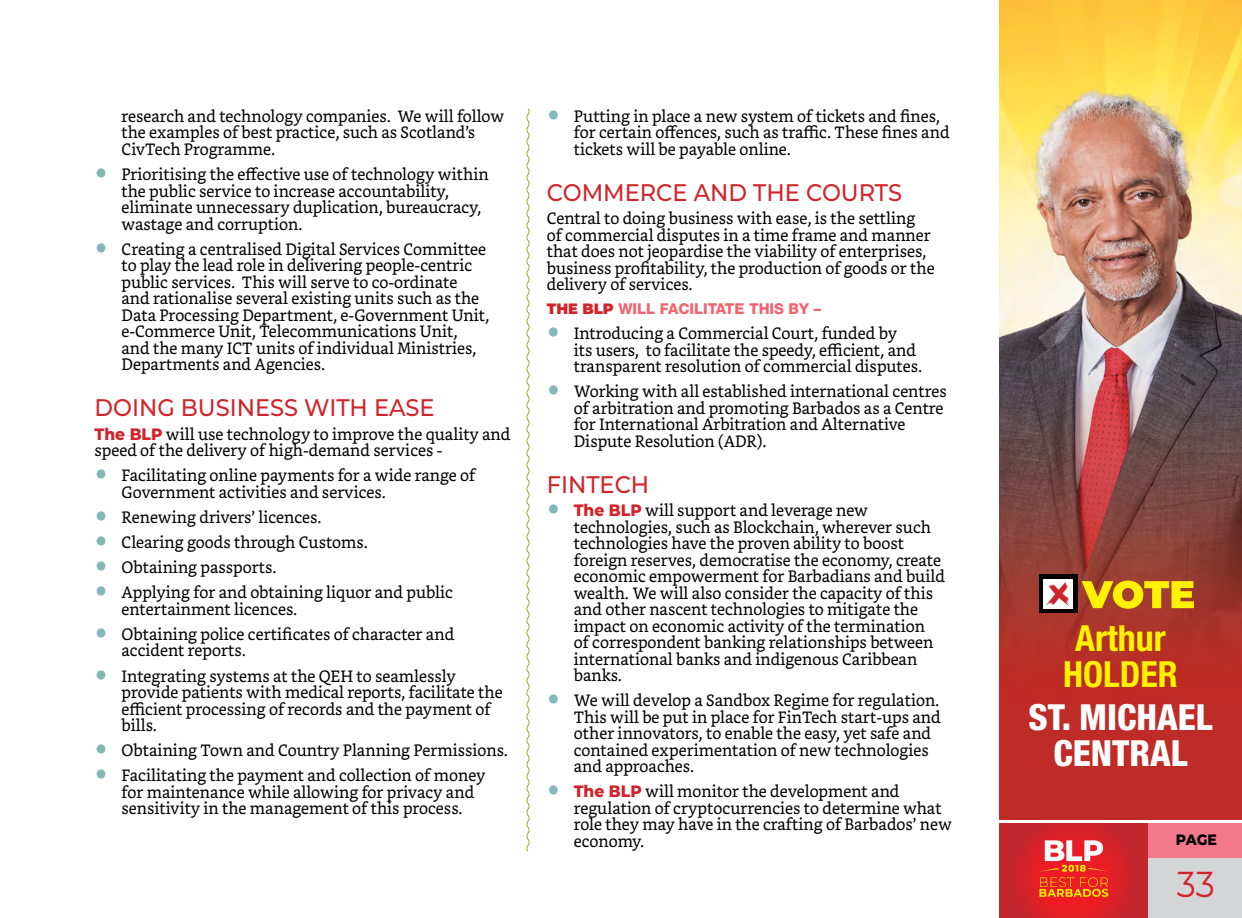
<style>
.page{position:relative;width:1242px;height:918px;background:#fff}
.page>*{position:absolute;margin:0;border:0;box-sizing:border-box;transform-origin:0 0}
.candidate_name{font:800 condensed 36px/36px "Helvetica Neue LT Std";color:#fff;text-align:center}
.candidate_name-2{font:700 condensed 36px/36px "Helvetica Neue LT Std";color:#fff200;text-align:center}
.t1{font:36px "Montserrat";color:#d2232a;scale:.94 1}
.BODY_SUBHEAD{font:500 24px "Montserrat";color:#d2232a;scale:.94 1}
.BODY_TEXT{font:16.5px/16.5px "Bookerly";color:#000;scale:.94 1}
.BODY_SUB_SUB{font:800 15px "Helvetica Neue LT Std";color:#f1636f}
.t2{font:800 15px "Montserrat";color:#000;scale:.94 1}
.s1{font-family:"Rockwell Std";font-weight:800;font-size:28.5px;color:#85b7b8}
.s2{font-family:"Montserrat";font-weight:800;color:#d2232a}
.s3{font-family:"Montserrat";font-weight:900;color:#d2232a}
</style>
<div class="page">
<div style="left:1148px;top:824px;width:94px;height:36px;background:#f3788b"></div>
<div style="left:1148px;top:858px;width:94px;height:60px;background:#d4d5d6"></div>
<svg style="left:999px;top:824px;width:149px;height:94px;background:#cf232a"></svg>
<svg style="left:1040px;top:840px;width:68px;height:57px"></svg>
<img style="left:999px;top:0;width:243px;height:819px">
<svg style="left:1082px;top:581px;width:112px;height:28px;background:#d8a613"></svg>
<div style="left:1039px;top:575px;width:38px;height:38px;background:#000"></div>
<div style="left:1043px;top:579px;width:30px;height:30px;background:#fff"></div>
<svg style="left:1046px;top:582px;width:23px;height:24px"></svg>
<svg style="left:526px;top:108px;width:4px;height:744px"></svg>
<p class="BODY_TEXT" style="left:122px;top:108px;width:409px">research and technology companies. We will follow the examples of best practice, such as Scotland’s<br>CivTech Programme.</p>
<p class="BODY_TEXT" style="left:122px;top:166px;width:392px;text-indent:-27px"><span class="s1">•</span> Prioritising the effective use of technology within the public service to increase accountability, eliminate unnecessary duplication, bureaucracy, wastage and corruption.</p>
<p class="BODY_TEXT" style="left:122px;top:241px;width:393px;text-indent:-27px"><span class="s1">•</span> Creating a centralised Digital Services Committee to play the lead role in delivering people-centric public services. This will serve to co-ordinate and rationalise several existing units such as the Data Processing Department, e-Government Unit, e-Commerce Unit, Telecommunications Unit, and the many ICT units of individual Ministries, Departments and Agencies.</p>
<p class="BODY_SUBHEAD" style="left:94px;top:391px;width:363px">DOING BUSINESS WITH EASE</p>
<p class="BODY_TEXT" style="left:94px;top:426px;width:444px"><span class="s2">The BLP</span> will use technology to improve the quality and speed of the delivery of high-demand services -</p>
<p class="BODY_TEXT" style="left:122px;top:467px;width:378px;text-indent:-27px"><span class="s1">•</span> Facilitating online payments for a wide range of<br>Government activities and services.</p>
<p class="BODY_TEXT" style="left:94px;top:509px;width:243px"><span class="s1">•</span> Renewing drivers’ licences.</p>
<p class="BODY_TEXT" style="left:94px;top:534px;width:292px"><span class="s1">•</span> Clearing goods through Customs.</p>
<p class="BODY_TEXT" style="left:94px;top:559px;width:195px"><span class="s1">•</span> Obtaining passports.</p>
<p class="BODY_TEXT" style="left:122px;top:584px;width:354px;text-indent:-27px"><span class="s1">•</span> Applying for and obtaining liquor and public entertainment licences.</p>
<p class="BODY_TEXT" style="left:122px;top:626px;width:356px;text-indent:-27px"><span class="s1">•</span> Obtaining police certificates of character and accident reports.</p>
<p class="BODY_TEXT" style="left:122px;top:668px;width:407px;text-indent:-27px"><span class="s1">•</span> Integrating systems at the QEH to seamlessly provide patients with medical reports, facilitate the efficient processing of records and the payment of bills.</p>
<p class="BODY_TEXT" style="left:94px;top:742px;width:441px"><span class="s1">•</span> Obtaining Town and Country Planning Permissions.</p>
<p class="BODY_TEXT" style="left:122px;top:767px;width:389px;text-indent:-27px"><span class="s1">•</span> Facilitating the payment and collection of money for maintenance while allowing for privacy and sensitivity in the management of this process.</p>
<p class="BODY_TEXT" style="left:574px;top:108px;width:401px;text-indent:-27px"><span class="s1">•</span> Putting in place a new system of tickets and fines, for certain offences, such as traffic. These fines and tickets will be payable online.</p>
<p class="BODY_SUBHEAD" style="left:547px;top:176px;width:379px">COMMERCE AND THE COURTS</p>
<p class="BODY_TEXT" style="left:547px;top:210px;width:414px">Central to doing business with ease, is the settling of commercial disputes in a time frame and manner that does not jeopardise the viability of enterprises, business profitability, the production of goods or the delivery of services.</p>
<p class="BODY_SUB_SUB" style="left:547px;top:300px;width:276px"><span class="s3">THE BLP</span> WILL FACILITATE THIS BY –</p>
<p class="BODY_TEXT" style="left:574px;top:325px;width:372px;text-indent:-27px"><span class="s1">•</span> Introducing a Commercial Court, funded by<br>its users, to facilitate the speedy, efficient, and transparent resolution of commercial disputes.</p>
<p class="BODY_TEXT" style="left:574px;top:383px;width:398px;text-indent:-27px"><span class="s1">•</span> Working with all established international centres of arbitration and promoting Barbados as a Centre for International Arbitration and Alternative Dispute Resolution (ADR).</p>
<p class="BODY_SUBHEAD" style="left:547px;top:468px;width:111px">FINTECH</p>
<p class="BODY_TEXT" style="left:574px;top:502px;width:396px;text-indent:-27px"><span class="s1">•</span> <span class="s2">The BLP</span> will support and leverage new technologies, such as Blockchain, wherever such technologies have the proven ability to boost foreign reserves, democratise the economy, create economic empowerment for Barbadians and build wealth. We will also consider the capacity of this and other nascent technologies to mitigate the impact on economic activity of the termination<br>of correspondent banking relationships between international banks and indigenous Caribbean banks.</p>
<p class="BODY_TEXT" style="left:574px;top:692px;width:392px;text-indent:-27px"><span class="s1">•</span> We will develop a Sandbox Regime for regulation.<br>This will be put in place for FinTech start-ups and other innovators, to enable the easy, yet safe and contained experimentation of new technologies and approaches.</p>
<p class="BODY_TEXT" style="left:574px;top:784px;width:404px;text-indent:-27px"><span class="s1">•</span> <span class="s2">The BLP</span> will monitor the development and regulation of cryptocurrencies to determine what role they may have in the crafting of Barbados’ new economy.</p>
<p class="candidate_name-2" style="left:1063px;top:620px;width:116px">Arthur<br>HOLDER</p>
<p class="candidate_name" style="left:1028px;top:698px;width:186px">ST. MICHAEL<br>CENTRAL</p>
<p class="t2" style="left:1176px;top:828px;width:45px">PAGE</p>
<h1 class="t1" style="left:1177px;top:859px;width:42px">33</h1>
</div>
